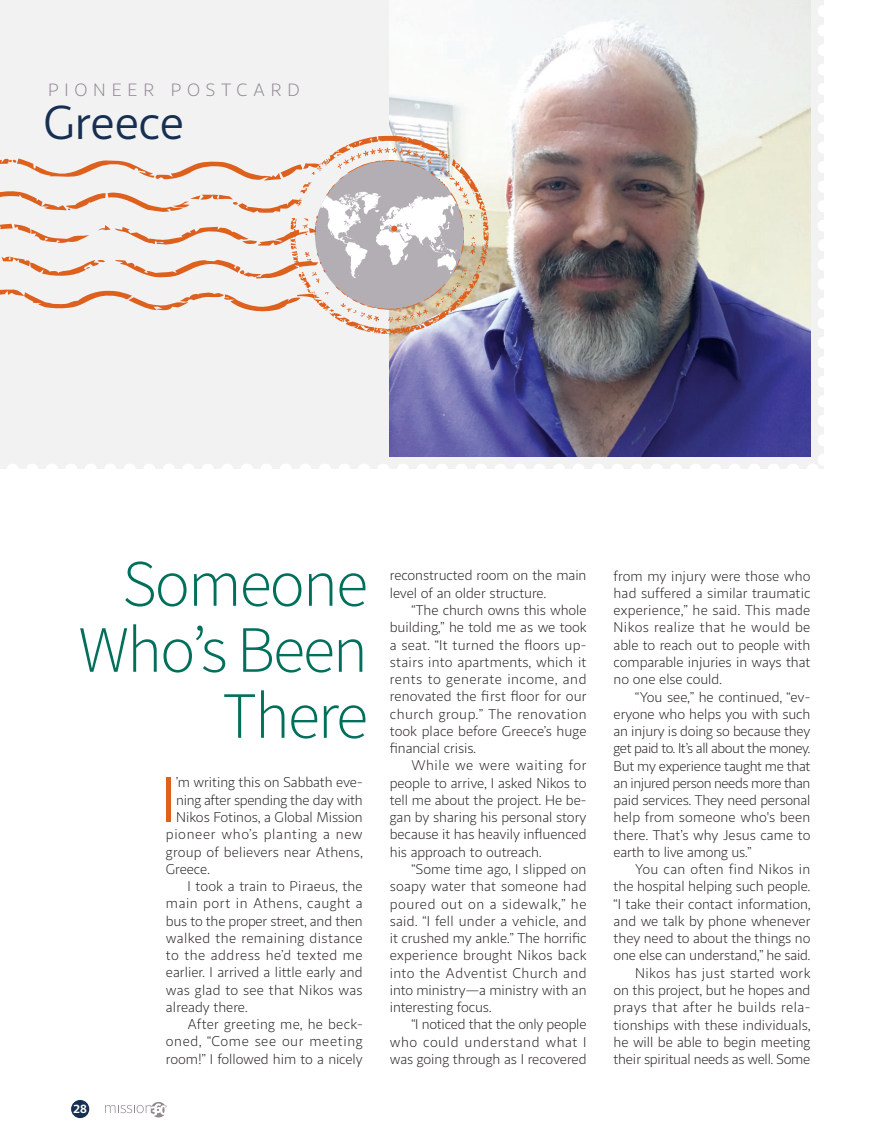
<style>
.page{position:relative;width:878px;height:1148px;background:#fff}
.page>*{position:absolute;margin:0;border:0;box-sizing:border-box;transform-origin:0 0}
.t1{font:300 66px/66px "Source Sans Pro";letter-spacing:-.03em;color:#006f5b;text-align:right}
.t2{font:64.2px "Sana Sans";color:#de601d}
.t3{font:48px "Sana Sans";letter-spacing:-.01em;color:#172f51}
.t4{font:18px "Sana Sans";letter-spacing:.325em;color:#8f888f}
.t5{font:14.25px/17.2px "Sana Sans";letter-spacing:-.005em;color:#231f20;text-align:justify}
.t6{font:14.25px "Sana Sans";letter-spacing:.02em;color:#231f20}
.t7{font:14.25px "Sana Sans";letter-spacing:.04em;color:#231f20}
.t8{font:14.25px "Sana Sans";letter-spacing:.035em;color:#231f20}
.t9{font:14.25px "Sana Sans";letter-spacing:.03em;color:#231f20}
.t10{font:14.25px "Sana Sans";letter-spacing:.015em;color:#231f20}
.t11{font:700 12px "Sana Sans";color:#fff}
</style>
<div class="page">
<div style="left:72px;top:1100px;width:16px;height:17px;background:#172f51;border-radius:50%"></div>
<div style="left:71px;top:1099px;width:18px;height:19px;border:2px solid #172f51;border-radius:50%"></div>
<svg style="left:105px;top:1102px;width:62px;height:15px"></svg>
<div style="left:0;top:0;width:824px;height:469px;background:#f2f2f3"></div>
<img style="left:389px;top:0;width:421px;height:456px">
<svg style="left:0;top:157px;width:290px;height:157px;fill:#f2f2f3"></svg>
<svg style="left:290px;top:135px;width:198px;height:199px"></svg>
<p class="t4" style="left:48px;top:79px;width:253px">PIONEER POSTCARD</p>
<h3 class="t3" style="left:44px;top:93px;width:142px">Greece</h3>
<h1 class="t1" style="left:78px;top:551px;width:291px">Someone<br>Who’s Been<br>There</h1>
<p class="t11" style="left:73px;top:1101px;width:15px">28</p>
<h2 class="t2" style="left:161px;top:760px;width:17px">I</h2>
<p class="t5" style="left:176px;top:774px;width:188px">’m writing this on Sabbath eve-</p>
<p class="t5" style="left:176px;top:791px;width:188px">ning after spending the day with</p>
<p class="t5" style="left:176px;top:808px;width:188px">Nikos Fotinos, a Global Mission</p>
<p class="t7" style="left:166px;top:826px;width:198px">pioneer who’s planting a new</p>
<p class="t5" style="left:166px;top:843px;width:198px">group of believers near Athens,</p>
<p class="t5" style="left:166px;top:860px;width:45px">Greece.</p>
<p class="t5" style="left:187px;top:877px;width:177px">I took a train to Piraeus, the</p>
<p class="t8" style="left:166px;top:895px;width:198px">main port in Athens, caught a</p>
<p class="t5" style="left:166px;top:912px;width:198px">bus to the proper street, and then</p>
<p class="t6" style="left:166px;top:929px;width:198px">walked the remaining distance</p>
<p class="t9" style="left:166px;top:946px;width:198px">to the address he’d texted me</p>
<p class="t5" style="left:166px;top:964px;width:198px">earlier. I arrived a little early and</p>
<p class="t10" style="left:166px;top:981px;width:198px">was glad to see that Nikos was</p>
<p class="t5" style="left:166px;top:998px;width:83px">already there.</p>
<p class="t6" style="left:187px;top:1015px;width:177px">After greeting me, he beck-</p>
<p class="t7" style="left:166px;top:1033px;width:198px">oned, “Come see our meeting</p>
<p class="t5" style="left:166px;top:1050px;width:198px">room!” I followed him to a nicely</p>
<p class="t5" style="left:390px;top:567px;width:198px">reconstructed room on the main level of an older structure.</p>
<p class="t5" style="left:390px;top:601px;width:198px;text-indent:22px">“The church owns this whole building,” he told me as we took a seat. “It turned the floors up&shy;stairs into apartments, which it rents to generate income, and renovated the first floor for our church group.” The renovation took place before Greece’s huge financial crisis.</p>
<p class="t5" style="left:390px;top:757px;width:198px;text-indent:22px">While we were waiting for people to arrive, I asked Nikos to tell me about the project. He be&shy;gan by sharing his personal story because it has heavily influenced his approach to outreach.</p>
<p class="t5" style="left:390px;top:860px;width:198px;text-indent:22px">“Some time ago, I slipped on soapy water that someone had poured out on a sidewalk,” he said. “I fell under a vehicle, and it crushed my ankle.” The horrific experience brought Nikos back into the Adventist Church and into ministry—a ministry with an interesting focus.</p>
<p class="t5" style="left:390px;top:1016px;width:198px;text-indent:22px">“I noticed that the only people who could understand what I was going through as I recovered</p>
<p class="t5" style="left:613px;top:567px;width:198px">from my injury were those who had suffered a similar traumatic experience,” he said. This made Nikos realize that he would be able to reach out to people with comparable injuries in ways that no one else could.</p>
<p class="t5" style="left:613px;top:688px;width:198px;text-indent:22px">“You see,” he continued, “ev&shy;eryone who helps you with such an injury is doing so because they get paid to. It’s all about the money.<br>But my experience taught me that an injured person needs more than paid services. They need personal help from someone who's been there. That’s why Jesus came to earth to live among us.”</p>
<p class="t5" style="left:613px;top:860px;width:198px;text-align:right">You can often find Nikos in the hospital helping such people. “I take their contact information, and we talk by phone whenever they need to about the things no one else can understand,” he said.<br>Nikos has just started work<br>on this project, but he hopes and prays that after he builds rela&shy;tionships with these individuals, he will be able to begin meeting their spiritual needs as well. Some</p>
</div>
